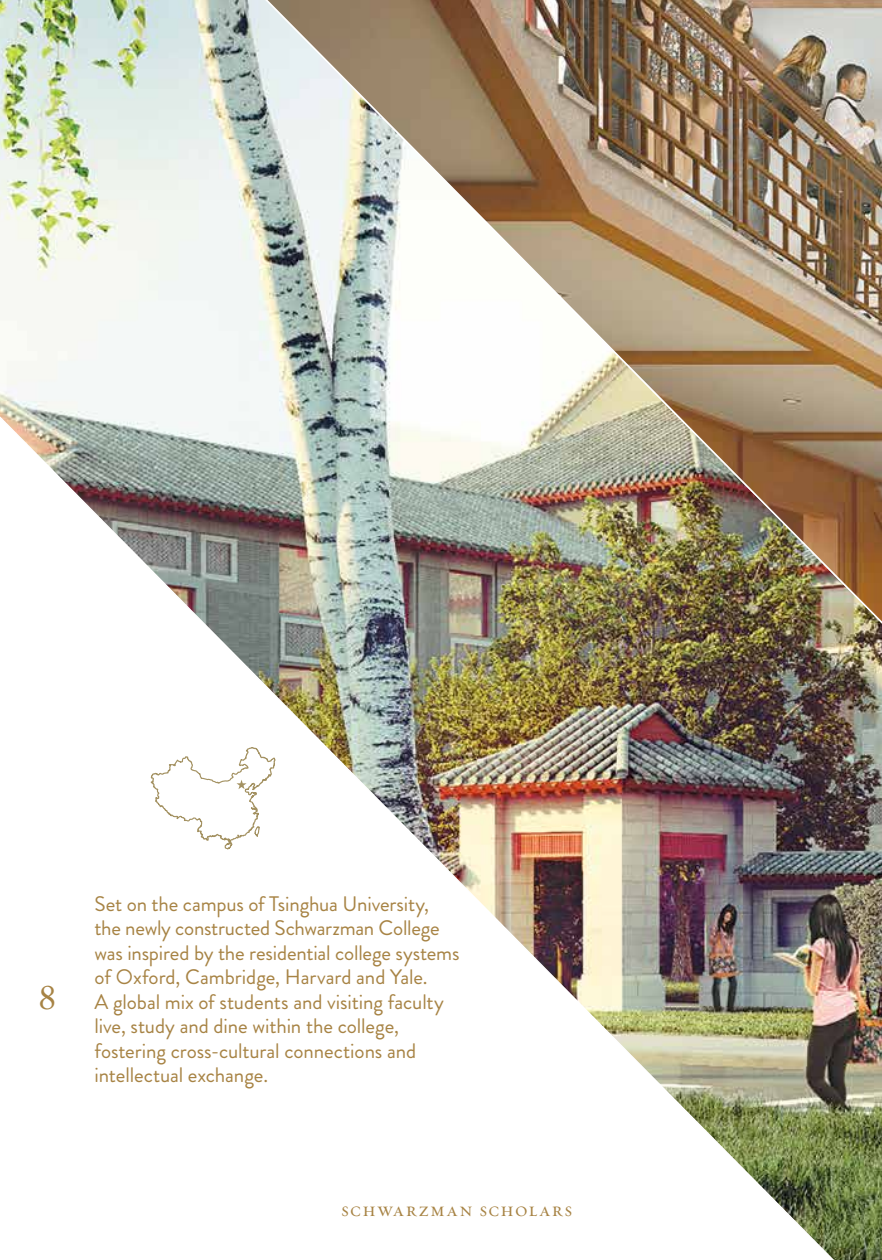
<style>
.page{position:relative;width:882px;height:1260px;background:#fff}
.page>*{position:absolute;margin:0;border:0;box-sizing:border-box;transform-origin:0 0}
.t1{font:35px "Requiem Text HTF Small Caps";color:#a78344}
.t2{font:21px/24.5px "Brandon Grotesque";letter-spacing:-.005em;color:#a78344}
.t3{font:19.25px "Requiem Text HTF Small Caps";letter-spacing:.075em;color:#a78344}
</style>
<div class="page">
<img style="left:0;top:0;width:248px;height:667px">
<img style="left:248px;top:0;width:634px;height:1260px">
<svg style="left:150px;top:745px;width:127px;height:106px"></svg>
<h1 class="t1" style="left:38px;top:976px;width:20px">8</h1>
<p class="t2" style="left:94px;top:892px;width:367px">Set on the campus of Tsinghua University, the newly constructed Schwarzman College was inspired by the residential college systems of Oxford, Cambridge, Harvard and Yale.<br>A global mix of students and visiting faculty live, study and dine within the college, fostering cross-cultural connections and intellectual exchange.</p>
<p class="t3" style="left:341px;top:1198px;width:233px">schwarzman scholars</p>
</div>
